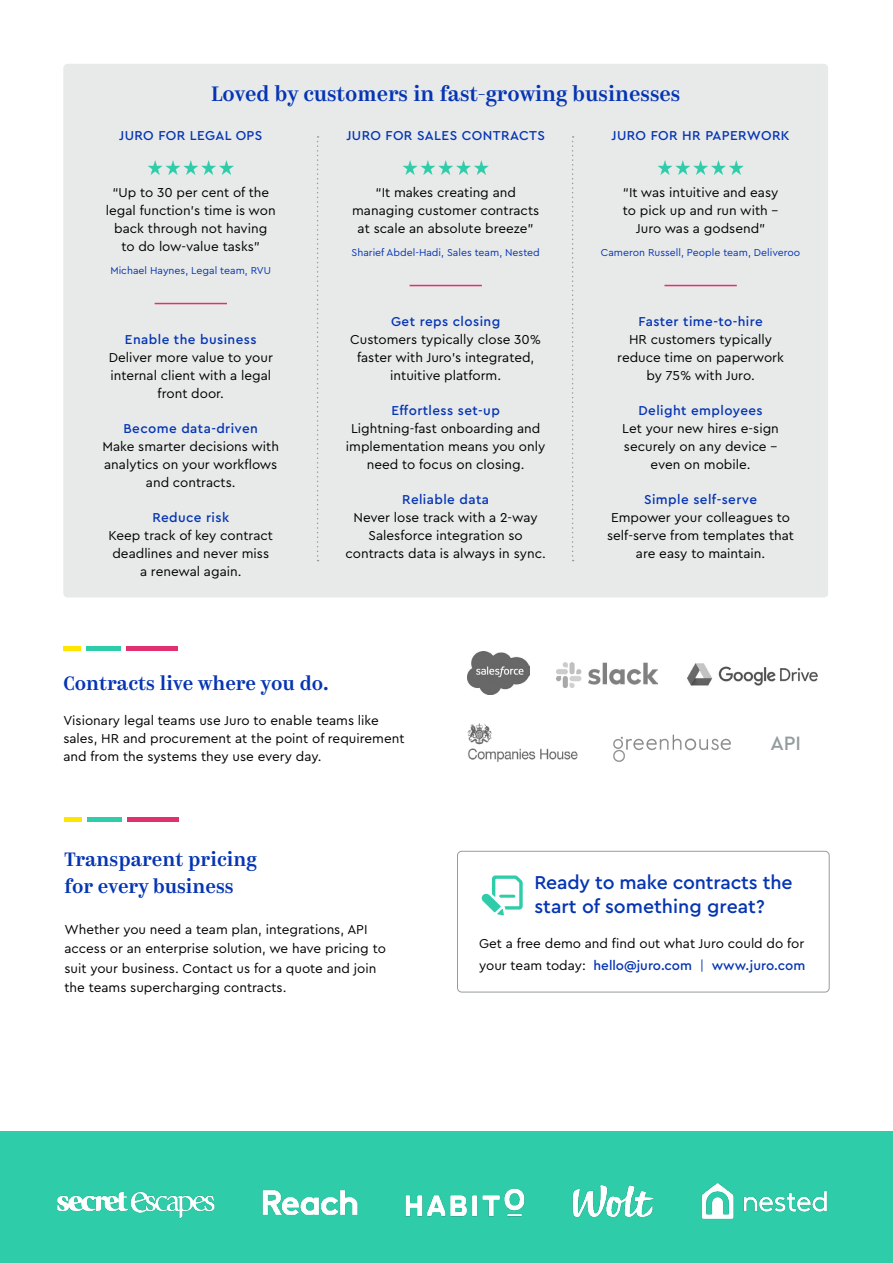
<style>
.page{position:relative;width:893px;height:1263px;background:#fff}
.page>*{position:absolute;margin:0;border:0;box-sizing:border-box;transform-origin:0 0}
.t1{font:500 21px "Kazimir";color:#0635b3}
.t2{font:500 20.25px "Cera Pro";color:#959c9d}
.t3{font:500 19.5px/27px "Kazimir";color:#0635b3}
.t4{font:500 19.5px/24px "Cera Pro";letter-spacing:-.01em;color:#0635b3}
.t5{font:13.5px/18px "Cera Pro";color:#000;text-align:center}
.t6{font:500 13.5px "Cera Pro";letter-spacing:.03em;color:#0635b3}
.t7{font:10.5px "Cera Pro";color:#0635b3}
.s1{font-weight:500;color:#0635b3}
.s2{color:#0635b3}
</style>
<div class="page">
<div style="left:0;top:1131px;width:893px;height:132px;background:#2fccaa"></div>
<hr style="left:64px;top:818px;width:17px;height:4px;background:#ffe500">
<hr style="left:87px;top:818px;width:34px;height:4px;background:#2fccaa">
<hr style="left:127px;top:818px;width:51px;height:4px;background:#e03070">
<div style="left:63px;top:64px;width:765px;height:533px;background:#e8eaea;border-radius:4px"></div>
<svg style="left:148px;top:160px;width:86px;height:15px"></svg>
<hr style="left:155px;top:303px;width:72px;height:1px;background:#e03070">
<svg style="left:403px;top:160px;width:86px;height:15px"></svg>
<hr style="left:410px;top:285px;width:72px;height:1px;background:#e03070">
<svg style="left:658px;top:160px;width:86px;height:15px"></svg>
<hr style="left:664px;top:285px;width:73px;height:1px;background:#e03070">
<hr style="left:63px;top:646px;width:17px;height:4px;background:#ffe500">
<hr style="left:86px;top:646px;width:34px;height:4px;background:#2fccaa">
<hr style="left:126px;top:646px;width:51px;height:4px;background:#e03070">
<img style="left:57px;top:1183px;width:770px;height:36px">
<div style="left:457px;top:851px;width:373px;height:141px;border:1px solid #959c9d;border-radius:4px"></div>
<svg style="left:482px;top:875px;width:41px;height:40px"></svg>
<svg style="left:317px;top:136px;width:2px;height:425px"></svg>
<svg style="left:572px;top:136px;width:2px;height:425px"></svg>
<img style="left:468px;top:652px;width:61px;height:43px">
<img style="left:556px;top:662px;width:101px;height:25px">
<img style="left:687px;top:663px;width:131px;height:23px">
<img style="left:467px;top:724px;width:111px;height:37px">
<img style="left:613px;top:734px;width:118px;height:28px">
<h1 class="t1" style="left:211px;top:80px;width:471px">Loved by customers in fast-growing businesses</h1>
<p class="t6" style="left:119px;top:126px;width:145px">JURO FOR LEGAL OPS</p>
<p class="t6" style="left:612px;top:126px;width:180px">JURO FOR HR PAPERWORK</p>
<p class="t6" style="left:346px;top:126px;width:200px">JURO FOR SALES CONTRACTS</p>
<p class="t5" style="left:106px;top:183px;width:171px">“Up to 30 per cent of the legal function’s time is won back through not having<br>to do low-value tasks”</p>
<p class="t7" style="left:110px;top:263px;width:162px">Michael Haynes, Legal team, RVU</p>
<p class="t6" style="left:125px;top:330px;width:133px">Enable the business</p>
<p class="t5" style="left:109px;top:347px;width:166px">Deliver more value to your internal client with a legal front door.</p>
<p class="t6" style="left:124px;top:419px;width:136px">Become data-driven</p>
<p class="t5" style="left:103px;top:436px;width:178px">Make smarter decisions with analytics on your workflows and contracts.</p>
<p class="t6" style="left:152px;top:508px;width:78px">Reduce risk</p>
<p class="t5" style="left:108px;top:525px;width:166px">Keep track of key contract deadlines and never miss a renewal again.</p>
<p class="t5" style="left:352px;top:183px;width:189px">“It makes creating and managing customer contracts at scale an absolute breeze”</p>
<p class="t7" style="left:352px;top:245px;width:190px">Sharief Abdel-Hadi, Sales team, Nested</p>
<p class="t6" style="left:391px;top:312px;width:111px">Get reps closing</p>
<p class="t5" style="left:350px;top:329px;width:192px">Customers typically close 30% faster with Juro’s integrated, intuitive platform.</p>
<p class="t6" style="left:392px;top:401px;width:110px">Effortless set-up</p>
<p class="t5" style="left:346px;top:418px;width:201px">Lightning-fast onboarding and implementation means you only need to focus on closing.</p>
<p class="t6" style="left:402px;top:490px;width:88px">Reliable data</p>
<p class="t5" style="left:345px;top:507px;width:202px">Never lose track with a 2-way<br>Salesforce integration so contracts data is always in sync.</p>
<h3 class="t3" style="left:63px;top:670px;width:267px">Contracts live where you do.</h3>
<p class="t5" style="left:63px;top:711px;width:343px;text-align:left">Visionary legal teams use Juro to enable teams like sales, HR and procurement at the point of requirement and from the systems they use every day.</p>
<p class="t5" style="left:623px;top:183px;width:157px">“It was intuitive and easy to pick up and run with -<br>Juro was a godsend”</p>
<p class="t7" style="left:601px;top:245px;width:201px">Cameron Russell, People team, Deliveroo</p>
<p class="t6" style="left:638px;top:312px;width:126px">Faster time-to-hire</p>
<p class="t5" style="left:617px;top:329px;width:168px">HR customers typically reduce time on paperwork by 75% with Juro.</p>
<p class="t6" style="left:638px;top:401px;width:126px">Delight employees</p>
<p class="t5" style="left:622px;top:418px;width:158px">Let your new hires e-sign securely on any device - even on mobile.</p>
<p class="t6" style="left:644px;top:490px;width:114px">Simple self-serve</p>
<p class="t5" style="left:607px;top:507px;width:188px">Empower your colleagues to self-serve from templates that are easy to maintain.</p>
<h2 class="t2" style="left:770px;top:730px;width:32px">API</h2>
<h3 class="t3" style="left:64px;top:847px;width:194px">Transparent pricing for every business</h3>
<p class="t5" style="left:64px;top:919px;width:323px;line-height:19.5px;text-align:left">Whether you need a team plan, integrations, API access or an enterprise solution, we have pricing to suit your business. Contact us for a quote and join the teams supercharging contracts.</p>
<h3 class="t4" style="left:534px;top:869px;width:260px">Ready to make contracts the start of something great?</h3>
<p class="t5" style="left:479px;top:931px;width:328px;line-height:22.5px;text-align:left">Get a free demo and find out what Juro could do for your team today: <span class="s1">hello@juro.com</span> <span class="s2">|</span> <span class="s1">www.juro.com</span></p>
</div>
